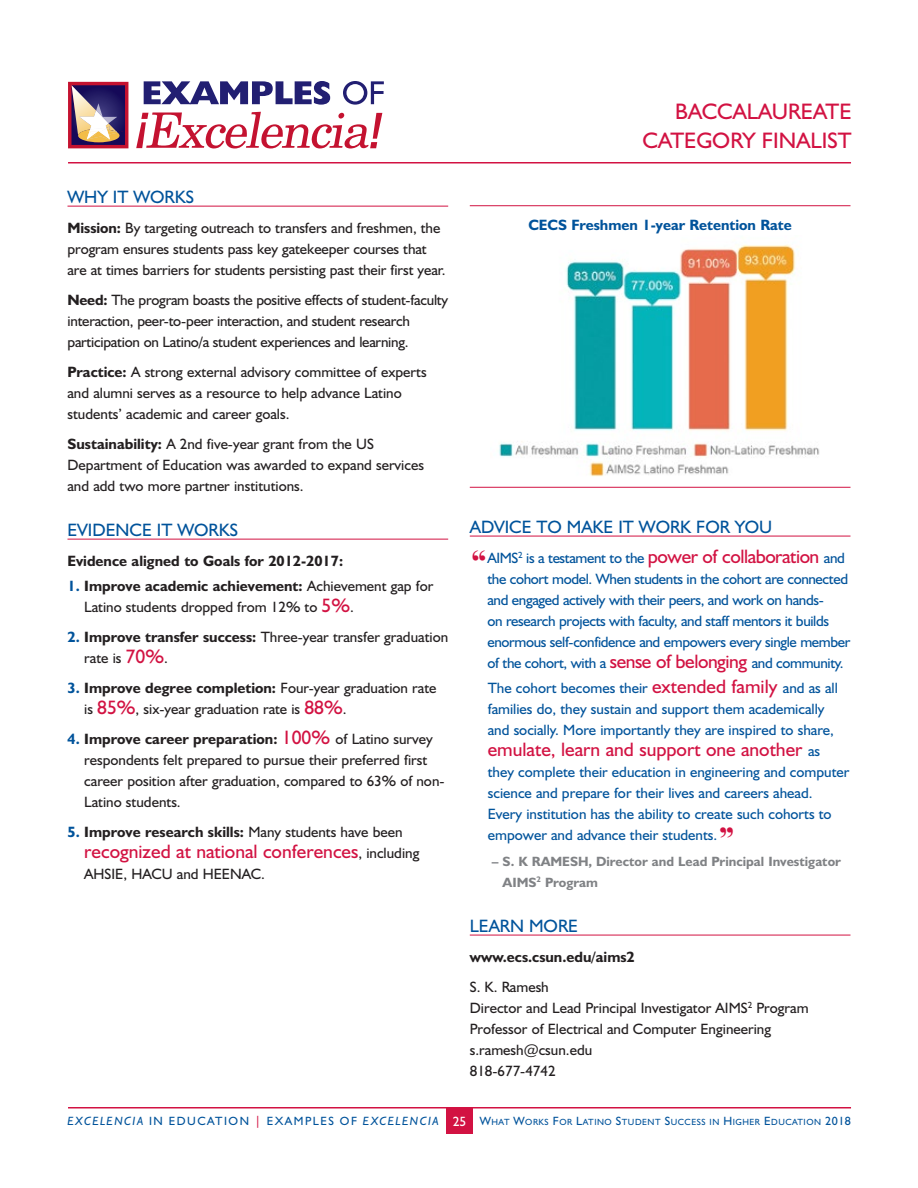
<style>
.page{position:relative;width:918px;height:1188px;background:#fff}
.page>*{position:absolute;margin:0;border:0;box-sizing:border-box;transform-origin:0 0}
.t1{font:22.5px/30px "Humanist 521 BT";color:#d21242;text-align:right}
.t2{font:19.5px "Humanist 521 BT";color:#d21242}
.t3{font:18px "Humanist 521 BT";color:#00539b}
.t4{font:15px/21px "Humanist 521 BT";color:#231f20}
.t5{font:15px/21px "Humanist 521 BT";color:#00539b}
.t6{font:15px/21px "Humanist 521 BT";letter-spacing:-.025em;color:#00539b}
.t7{font:700 15px "Humanist 521 BT";color:#231f20}
.t8{font:700 15px "Humanist 521 BT";color:#00539b}
.t9{font:700 13.5px/21px "Humanist 521 BT";color:#808285}
.t10{font:9px "Humanist 521 BT";letter-spacing:.055em;color:#00539b}
.s1{font-weight:700}
.s2{font-weight:700;color:#00539b}
.s3{font-size:19.5px;color:#d21242}
.s4{color:#00539b}
.s5{font-weight:400}
.s6{font-size:15px;color:#231f20}
.s7{font-family:"Bauer Bodoni";font-weight:900;font-size:30px;color:#d21242}
.s8{font-size:15px;color:#00539b}
.s9{font-style:italic;font-size:12px}
.s10{font-size:12px}
.s11{font-size:12px;color:#d21242}
.s12{font-size:13.5px;color:#fff}
</style>
<div class="page">
<hr style="left:68px;top:162px;width:783px;height:2px;background:#d21242">
<hr style="left:68px;top:1107px;width:783px;height:1px;background:#d21242">
<div style="left:446px;top:1107px;width:27px;height:27px;background:#d21242"></div>
<svg style="left:136px;top:112px;width:246px;height:36px"></svg>
<svg style="left:144px;top:81px;width:186px;height:24px"></svg>
<svg style="left:343px;top:81px;width:41px;height:24px"></svg>
<svg style="left:68px;top:82px;width:60px;height:66px;background:#885972"></svg>
<hr style="left:68px;top:206px;width:380px;height:1px;background:#d21242">
<hr style="left:68px;top:539px;width:380px;height:1px;background:#d21242">
<hr style="left:470px;top:536px;width:381px;height:1px;background:#d21242">
<hr style="left:470px;top:935px;width:381px;height:1px;background:#d21242">
<img style="left:491px;top:244px;width:338px;height:243px">
<hr style="left:470px;top:205px;width:381px;height:1px;background:#d21242">
<hr style="left:470px;top:487px;width:381px;height:1px;background:#d21242">
<p class="t3" style="left:68px;top:186px;width:128px">WHY IT WORKS</p>
<p class="t4" style="left:68px;top:217px;width:380px"><span class="s1">Mission:</span> By targeting outreach to transfers and freshmen, the program ensures students pass key gatekeeper courses that are at times barriers for students persisting past their first year.</p>
<p class="t4" style="left:68px;top:289px;width:382px"><span class="s1">Need:</span> The program boasts the positive effects of student-faculty interaction, peer-to-peer interaction, and student research participation on Latino/a student experiences and learning.</p>
<p class="t4" style="left:68px;top:361px;width:361px"><span class="s1">Practice:</span> A strong external advisory committee of experts and alumni serves as a resource to help advance Latino students’ academic and career goals.</p>
<p class="t4" style="left:68px;top:433px;width:358px"><span class="s1">Sustainability:</span> A 2nd five-year grant from the US<br>Department of Education was awarded to expand services and add two more partner institutions.</p>
<p class="t3" style="left:68px;top:519px;width:172px">EVIDENCE IT WORKS</p>
<p class="t7" style="left:68px;top:551px;width:277px">Evidence aligned to Goals for 2012-2017:</p>
<p class="t4" style="left:84px;top:575px;width:351px;text-indent:-17px"><span class="s2">1.</span> <span class="s1">Improve academic achievement:</span> Achievement gap for<br>Latino students dropped from 12% to <span class="s3">5%</span>.</p>
<p class="t4" style="left:84px;top:626px;width:365px;text-indent:-17px"><span class="s2">2.</span> <span class="s1">Improve transfer success:</span> Three-year transfer graduation rate is <span class="s3">70%</span>.</p>
<p class="t4" style="left:84px;top:677px;width:354px;text-indent:-17px"><span class="s2">3.</span> <span class="s1">Improve degree completion:</span> Four-year graduation rate is <span class="s3">85%</span>, six-year graduation rate is <span class="s3">88%</span>.</p>
<p class="t4" style="left:84px;top:728px;width:362px;text-indent:-17px"><span class="s2">4.</span> <span class="s1">Improve career preparation:</span> <span class="s3">100%</span> of Latino survey respondents felt prepared to pursue their preferred first career position after graduation, compared to 63% of non-Latino students.</p>
<p class="t7" style="left:68px;top:823px;width:337px"><span class="s4">5.</span> Improve research skills: <span class="s5">Many students have been</span></p>
<h2 class="t2" style="left:84px;top:840px;width:337px">recognized at national conferences<span class="s6">, including</span></h2>
<p class="t4" style="left:84px;top:863px;width:182px">AHSIE, HACU and HEENAC.</p>
<h1 class="t1" style="left:642px;top:95px;width:211px">BACCALAUREATE<br>CATEGORY FINALIST</h1>
<p class="t8" style="left:528px;top:215px;width:265px">CECS Freshmen 1-year Retention Rate</p>
<p class="t3" style="left:470px;top:515px;width:304px">ADVICE TO MAKE IT WORK FOR YOU</p>
<p class="t6" style="left:487px;top:547px;width:365px;text-indent:-18px"><span class="s7">“</span>AIMS<sup>2</sup> is a testament to the <span class="s3">power of collaboration</span> and the cohort model. When students in the cohort are connected and engaged actively with their peers, and work on hands-<br>on research projects with faculty, and staff mentors it builds enormous self-confidence and empowers every single member of the cohort, with a <span class="s3">sense of belonging</span> and community.</p>
<p class="t5" style="left:488px;top:677px;width:352px">The cohort becomes their <span class="s3">extended family</span> and as all families do, they sustain and support them academically and socially. More importantly they are inspired to share,</p>
<h2 class="t2" style="left:488px;top:738px;width:334px">emulate, learn and support one another <span class="s8">as</span></h2>
<p class="t5" style="left:488px;top:761px;width:363px">they complete their education in engineering and computer science and prepare for their lives and careers ahead.<br>Every institution has the ability to create such cohorts to empower and advance their students.<span class="s7">”</span></p>
<p class="t9" style="left:503px;top:850px;width:340px;text-indent:-11px">– S. K RAMESH, Director and Lead Principal Investigator<br>AIMS<sup>2</sup> Program</p>
<p class="t3" style="left:470px;top:914px;width:110px">LEARN MORE</p>
<p class="t7" style="left:470px;top:947px;width:167px">www.ecs.csun.edu/aims2</p>
<p class="t4" style="left:470px;top:976px;width:340px">S. K. Ramesh<br>Director and Lead Principal Investigator AIMS<sup>2</sup> Program<br>Professor of Electrical and Computer Engineering s.ramesh@csun.edu<br>818-677-4742</p>
<p class="t10" style="left:68px;top:1116px;width:785px"><span class="s9">EXCELENCIA</span> <span class="s10">IN EDUCATION</span> <span class="s11">|</span> <span class="s10">EXAMPLES OF</span> <span class="s9">EXCELENCIA</span> <span class="s12">25</span> <span class="s10">W</span>HAT <span class="s10">W</span>ORKS <span class="s10">F</span>OR <span class="s10">L</span>ATINO <span class="s10">S</span>TUDENT <span class="s10">S</span>UCCESS IN <span class="s10">H</span>IGHER <span class="s10">E</span>DUCATION <span class="s10">2018</span></p>
</div>
